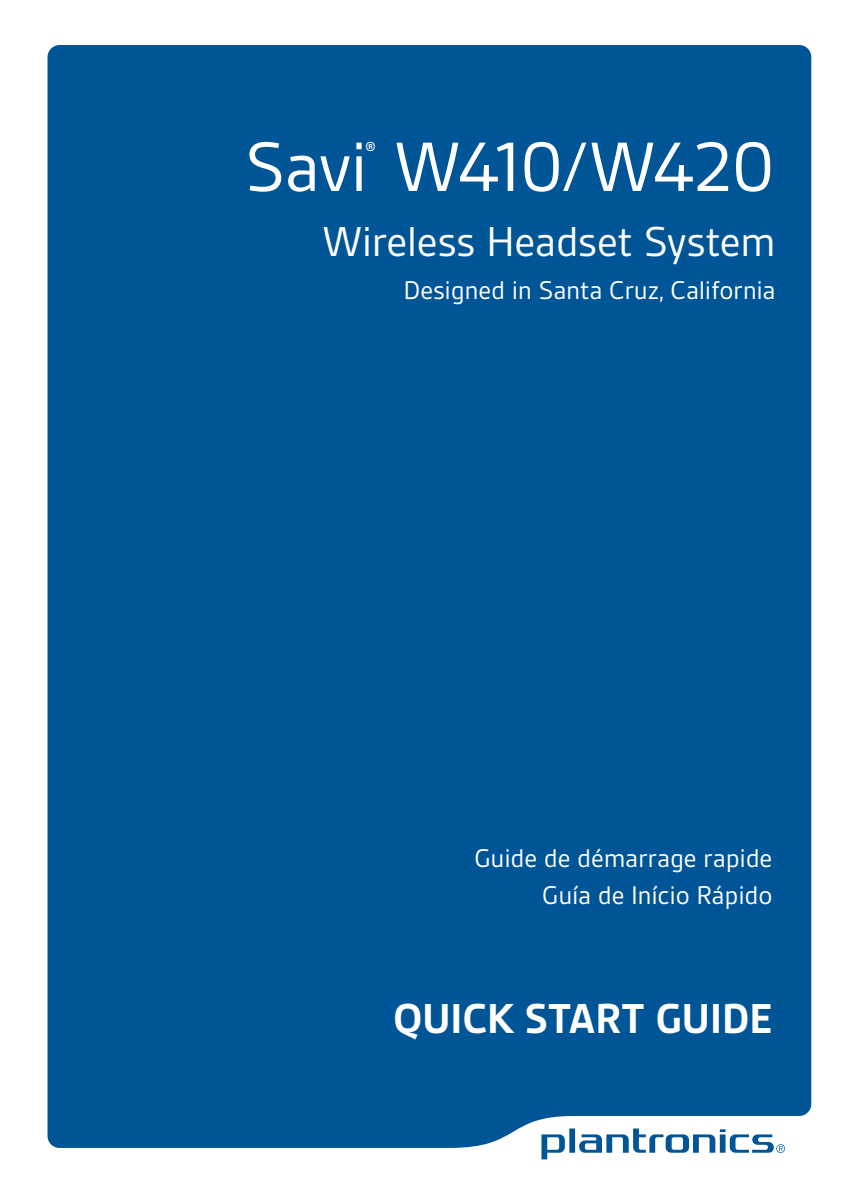
<style>
.page{position:relative;width:855px;height:1193px;background:#fff}
.page>*{position:absolute;margin:0;border:0;box-sizing:border-box;transform-origin:0 0}
.t1{font:75px "Gesta";letter-spacing:-.045em;color:#fff}
.t2{font:45px "Gesta";letter-spacing:-.015em;color:#fff}
.t3{font:700 45px "Gesta";letter-spacing:-.01em;color:#fff}
.t4{font:27.75px "Gesta";color:#fff}
.t5{font:27.5px/37.5px "Gesta";letter-spacing:-.01em;color:#fff;text-align:right}
</style>
<div class="page">
<div style="left:47px;top:45px;width:764px;height:1102px;background:#005596"></div>
<svg style="left:541px;top:1128px;width:244px;height:31px"></svg>
<h1 class="t1" style="left:244px;top:128px;width:533px">Savi W410/W420</h1>
<p class="t4" style="left:365px;top:137px;width:12px">®</p>
<h2 class="t2" style="left:323px;top:218px;width:455px">Wireless Headset System</h2>
<p class="t5" style="left:404px;top:271px;width:374px">Designed in Santa Cruz, California</p>
<p class="t5" style="left:474px;top:839px;width:300px">Guide de démarrage rapide<br>Guía de Início Rápido</p>
<h2 class="t3" style="left:393px;top:995px;width:381px">QUICK START GUIDE</h2>
</div>
